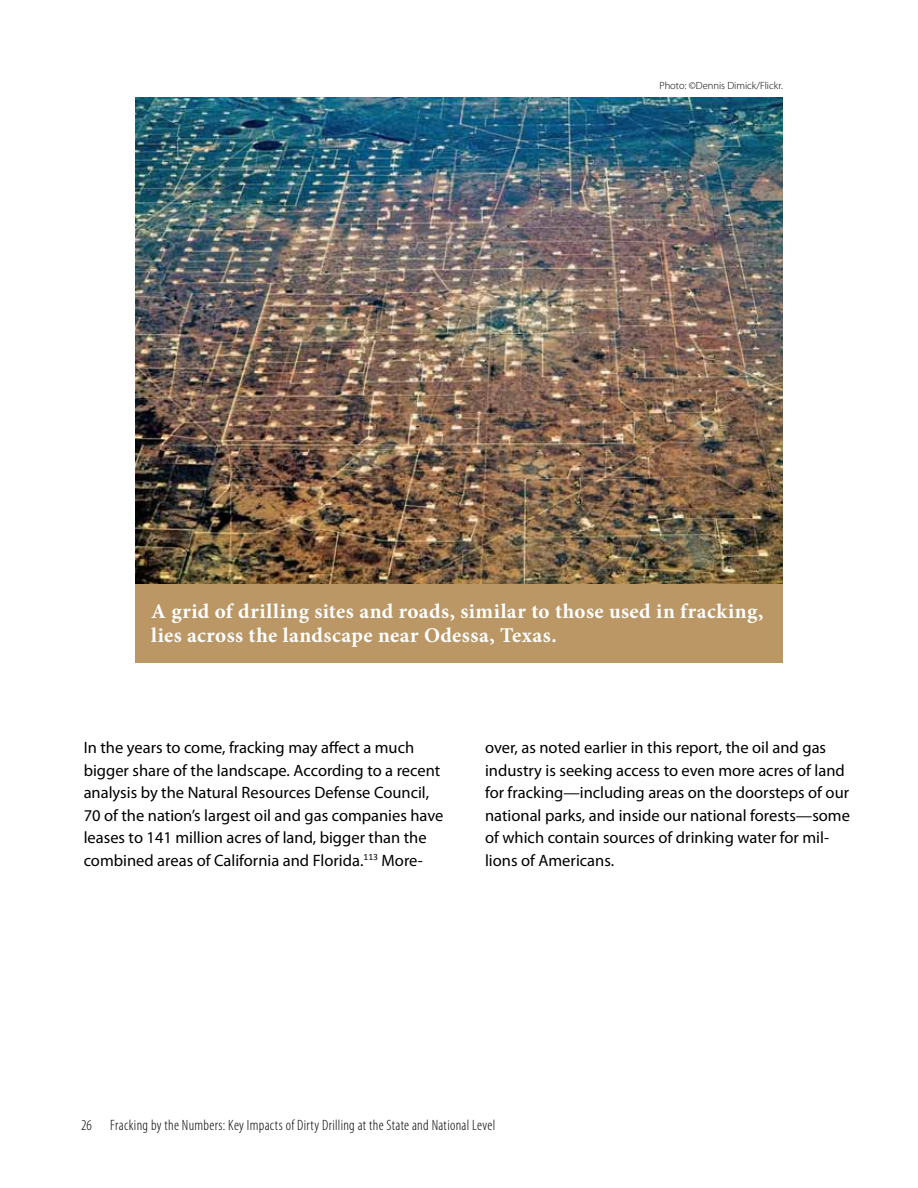
<style>
.page{position:relative;width:918px;height:1188px;background:#fff}
.page>*{position:absolute;margin:0;border:0;box-sizing:border-box;transform-origin:0 0}
.t1{font:700 21px/24px "Minion Pro";letter-spacing:.02em;color:#fff}
.t2{font:16.5px/22.5px "Myriad Pro";color:#000}
.t3{font:300 condensed 15px "Myriad Pro";letter-spacing:.02em;color:#000}
.t4{font:300 10.5px "Myriad Pro";color:#000}
</style>
<div class="page">
<div style="left:135px;top:584px;width:648px;height:79px;background:#ba9765"></div>
<img style="left:135px;top:98px;width:648px;height:486px">
<p class="t4" style="left:660px;top:80px;width:125px">Photo: ©Dennis Dimick/Flickr.</p>
<p class="t1" style="left:151px;top:599px;width:614px">A grid of drilling sites and roads, similar to those used in fracking, lies across the landscape near Odessa, Texas.</p>
<p class="t2" style="left:84px;top:736px;width:361px">In the years to come, fracking may affect a much bigger share of the landscape. According to a recent analysis by the Natural Resources Defense Council, 70 of the nation’s largest oil and gas companies have leases to 141 million acres of land, bigger than the combined areas of California and Florida.<sup>113</sup> More-</p>
<p class="t2" style="left:485px;top:736px;width:366px">over, as noted earlier in this report, the oil and gas industry is seeking access to even more acres of land for fracking—including areas on the doorsteps of our national parks, and inside our national forests—some of which contain sources of drinking water for mil&shy;lions of Americans.</p>
<p class="t3" style="left:81px;top:1117px;width:416px">26 Fracking by the Numbers: Key Impacts of Dirty Drilling at the State and National Level</p>
</div>
